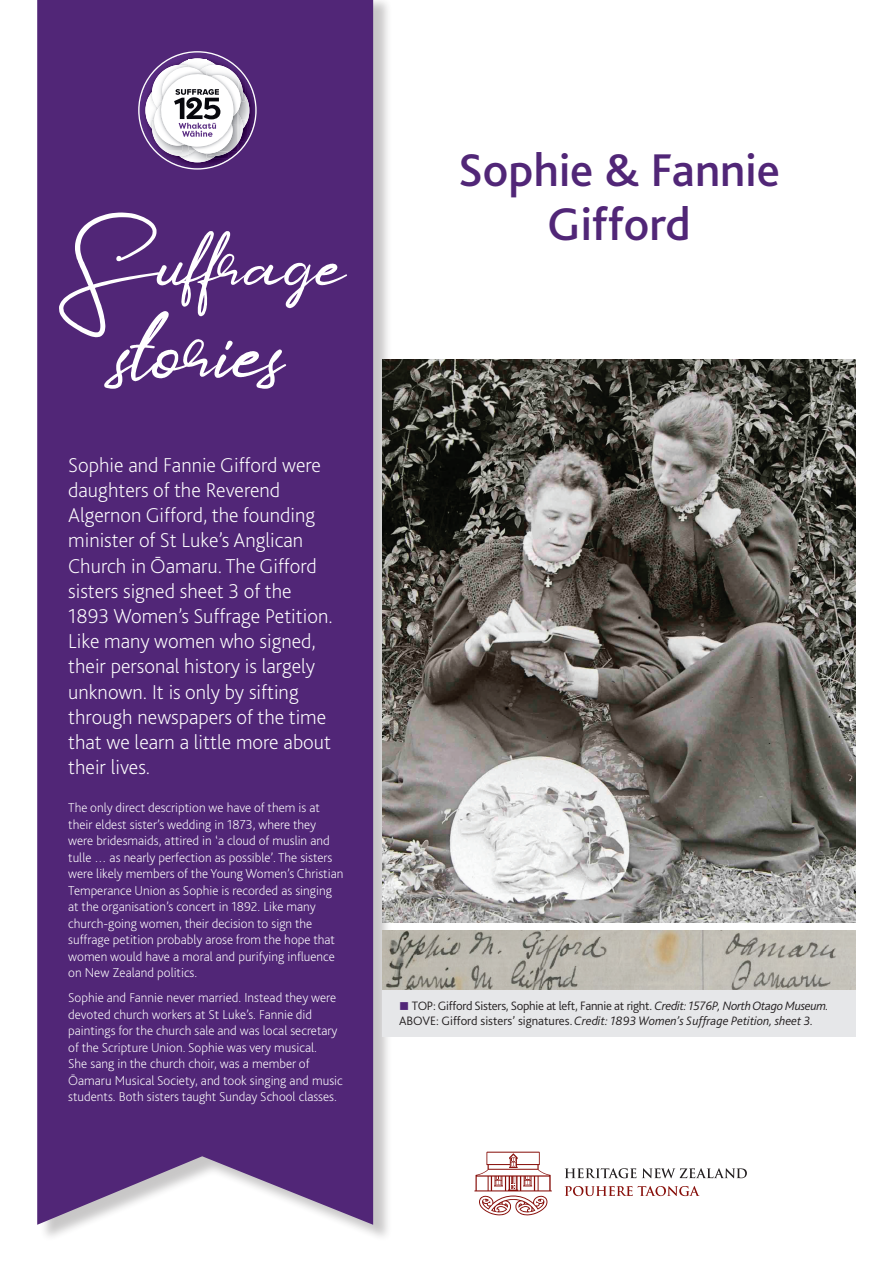
<style>
.page{position:relative;width:893px;height:1263px;background:#fff}
.page>*{position:absolute;margin:0;border:0;box-sizing:border-box;transform-origin:0 0}
.t1{font:226.88px "Karl Geoff Natural";color:#fff}
.t2{font:187.8px "Karl Geoff Natural";color:#fff}
.t3{font:500 48px/54px "Bliss 2";color:#512677;text-align:center}
.Pullout{font:200 21px/25.2px "Bliss 2";color:#fff}
.Body{font:200 13.5px/16.5px "Bliss 2";color:#fff}
.t4{font:300 12.75px "Bliss 2";letter-spacing:-.02em;color:#231f20}
.t5{font:italic 300 12.75px "Bliss 2";color:#231f20}
.s1{color:#512677}
.s2{font-style:italic}
.s3{font-style:normal}
</style>
<div class="page">
<div style="left:39px;top:0;width:353px;height:1243px;background:#231f20;opacity:.25"></div>
<div style="left:37px;top:0;width:336px;height:1225px;background:#512677"></div>
<img style="left:382px;top:359px;width:473px;height:563px">
<svg style="left:138px;top:51px;width:119px;height:119px"></svg>
<svg style="left:565px;top:1168px;width:182px;height:10px"></svg>
<svg style="left:565px;top:1186px;width:135px;height:10px"></svg>
<svg style="left:474px;top:1152px;width:78px;height:63px"></svg>
<div style="left:382px;top:989px;width:473px;height:48px;background:#e6e7e9"></div>
<img style="left:382px;top:930px;width:474px;height:59px">
<p class="t2" style="left:58px;top:162px;width:288px">Suffrage</p>
<p class="t1" style="left:117px;top:228px;width:170px">stories</p>
<p class="t3" style="left:458px;top:142px;width:323px">Sophie &amp; Fannie<br>Gifford</p>
<p class="Pullout" style="left:68px;top:452px;width:266px">Sophie and Fannie Gifford were daughters of the Reverend<br>Algernon Gifford, the founding minister of St Luke’s Anglican<br>Church in Ōamaru. The Gifford sisters signed sheet 3 of the<br>1893 Women’s Suffrage Petition.<br>Like many women who signed, their personal history is largely unknown. It is only by sifting through newspapers of the time that we learn a little more about their lives.</p>
<p class="Body" style="left:68px;top:799px;width:277px">The only direct description we have of them is at their eldest sister’s wedding in 1873, where they were bridesmaids, attired in ‘a cloud of muslin and tulle … as nearly perfection as possible’. The sisters were likely members of the Young Women’s Christian Temperance Union as Sophie is recorded as singing at the organisation’s concert in 1892. Like many church-going women, their decision to sign the suffrage petition probably arose from the hope that women would have a moral and purifying influence on New Zealand politics.</p>
<p class="Body" style="left:68px;top:989px;width:276px">Sophie and Fannie never married. Instead they were devoted church workers at St Luke’s. Fannie did paintings for the church sale and was local secretary of the Scripture Union. Sophie was very musical.<br>She sang in the church choir, was a member of Ōamaru Musical Society, and took singing and music students. Both sisters taught Sunday School classes.</p>
<p class="t4" style="left:399px;top:997px;width:431px"><span class="s1">■</span> TOP: Gifford Sisters, Sophie at left, Fannie at right. <span class="s2">Credit: 1576P, North Otago Museum.</span></p>
<p class="t5" style="left:399px;top:1013px;width:416px"><span class="s3">ABOVE: Gifford sisters’ signatures.</span> Credit: 1893 Women’s Suffrage Petition, sheet 3.</p>
</div>
